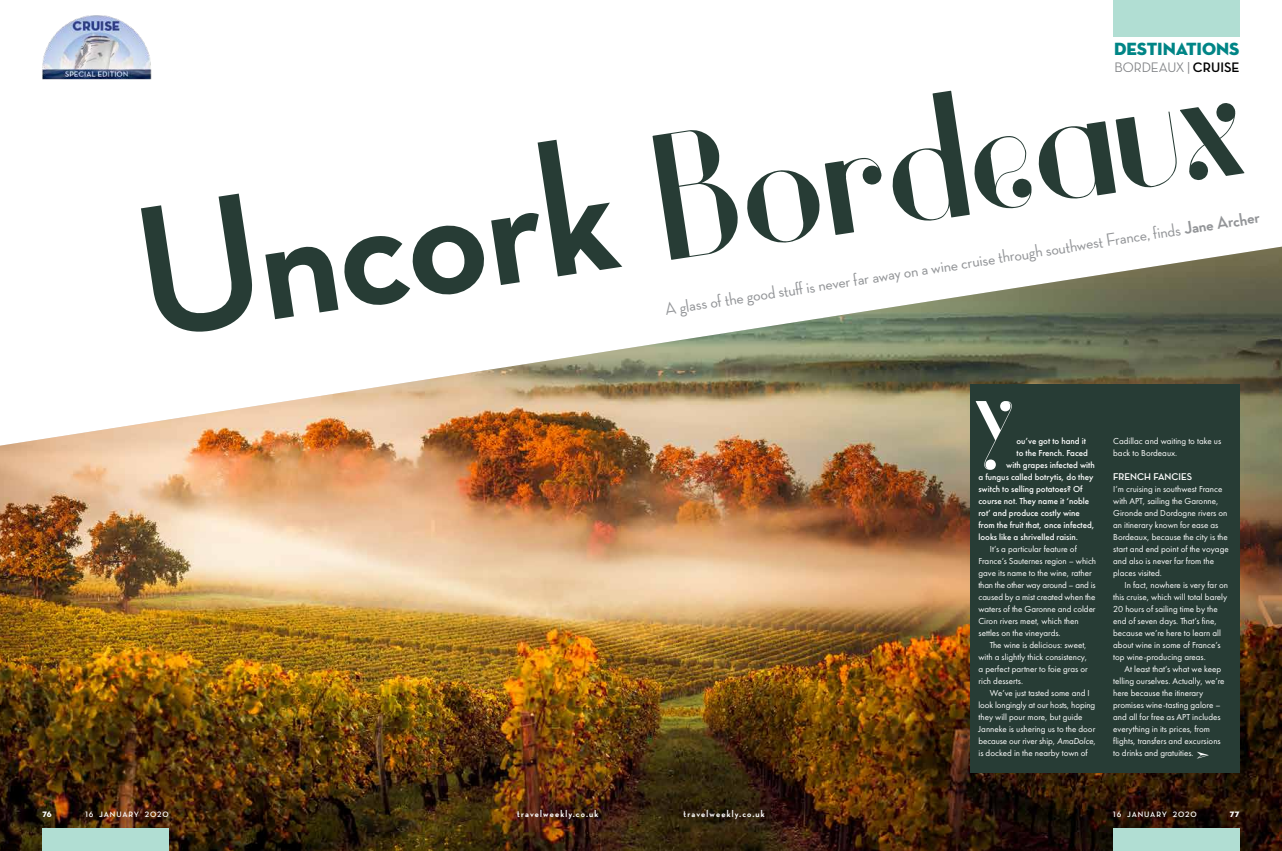
<style>
.page{position:relative;width:1282px;height:851px;background:#fff}
.page>*{position:absolute;margin:0;border:0;box-sizing:border-box;transform-origin:0 0}
.t1{font:700 170.5px "Vanity";color:#273c35}
.t2{font:700 93.8px "Vanity";color:#fff}
.t3{font:500 18px "Neutra Disp";color:#939598}
.t4{font:18px "Neutra Disp Titling";letter-spacing:-.005em;color:#008586}
.t5{font:500 14px "Neutra Disp";color:#808285}
.t6{font:700 10px "Neutra Disp";letter-spacing:.11em;color:#fff}
.t7{font:700 10px "Neutra Disp";color:#fff}
.t8{font:9px/12px "Futura New";color:#fff}
.t9{font:500 9px "Futura New";color:#fff}
.t10{font:700 8px "Neutra Disp";letter-spacing:.12em;color:#fff}
.t11{font:8px "Neutra Disp Titling";color:#fff}
.s1{font-weight:700;color:#000}
.s2{font-family:"Neutra Disp";font-size:190.5px}
.s3{font-weight:700}
.s4{font-style:italic}
</style>
<div class="page">
<img style="left:0;top:246px;width:1281px;height:604px">
<div style="left:969px;top:384px;width:270px;height:388px;background:#273c35"></div>
<div style="left:1113px;top:828px;width:126px;height:22px;background:#b1ded3"></div>
<div style="left:43px;top:828px;width:126px;height:22px;background:#b1ded3"></div>
<div style="left:1113px;top:0;width:126px;height:36px;background:#b1ded3"></div>
<img style="left:42px;top:15px;width:109px;height:65px">
<h3 class="t4" style="left:1114px;top:38px;width:127px">DESTINATIONS</h3>
<h3 class="t5" style="left:1114px;top:60px;width:126px">BORDEAUX | <span class="s1">CRUISE</span></h3>
<h1 class="t1" style="left:125px;top:197px;width:1116px;rotate:-9deg"><span class="s2">Uncork</span> Bordeaux</h1>
<h3 class="t3" style="left:663px;top:300px;width:603px;rotate:-9deg">A glass of the good stuff is never far away on a wine cruise through southwest France, finds <span class="s3">Jane Archer</span></h3>
<h2 class="t2" style="left:972px;top:358px;width:43px">y</h2>
<p class="t9" style="left:1016px;top:436px;width:71px">ou’ve got to hand it</p>
<p class="t9" style="left:1016px;top:448px;width:73px">to the French. Faced</p>
<p class="t9" style="left:1006px;top:460px;width:90px">with grapes infected with</p>
<p class="t9" style="left:978px;top:472px;width:116px">a fungus called botrytis, do they</p>
<p class="t9" style="left:978px;top:484px;width:106px">switch to selling potatoes? Of</p>
<p class="t9" style="left:978px;top:496px;width:112px">course not. They name it ‘noble</p>
<p class="t9" style="left:978px;top:507px;width:103px">rot’ and produce costly wine</p>
<p class="t9" style="left:978px;top:519px;width:118px">from the fruit that, once infected,</p>
<p class="t9" style="left:978px;top:531px;width:101px">looks like a shrivelled raisin.</p>
<p class="t8" style="left:978px;top:543px;width:119px;text-indent:11px">It’s a particular feature of<br>France’s Sauternes region – which gave its name to the wine, rather than the other way around – and is caused by a mist created when the waters of the Garonne and colder<br>Ciron rivers meet, which then settles on the vineyards.</p>
<p class="t8" style="left:978px;top:639px;width:111px;text-align:justify;text-indent:11px">The wine is delicious: sweet, with a slightly thick consistency, a perfect partner to foie gras or rich desserts.</p>
<p class="t8" style="left:978px;top:687px;width:119px;text-indent:11px">We’ve just tasted some and I look longingly at our hosts, hoping they will pour more, but guide<br>Janneke is ushering us to the door because our river ship, <span class="s4">AmaDolce</span>, is docked in the nearby town of</p>
<p class="t8" style="left:1113px;top:435px;width:110px">Cadillac and waiting to take us back to Bordeaux.</p>
<p class="t7" style="left:1113px;top:471px;width:80px">FRENCH FANCIES</p>
<p class="t8" style="left:1113px;top:483px;width:117px">I’m cruising in southwest France with APT, sailing the Garonne,<br>Gironde and Dordogne rivers on an itinerary known for ease as<br>Bordeaux, because the city is the start and end point of the voyage and also is never far from the places visited.</p>
<p class="t8" style="left:1113px;top:579px;width:116px;text-indent:11px">In fact, nowhere is very far on this cruise, which will total barely<br>20 hours of sailing time by the end of seven days. That’s fine, because we’re here to learn all about wine in some of France’s top wine-producing areas.</p>
<p class="t8" style="left:1113px;top:663px;width:113px;text-indent:11px">At least that’s what we keep telling ourselves. Actually, we’re here because the itinerary promises wine-tasting galore – and all for free as APT includes everything in its prices, from flights, transfers and excursions to drinks and gratuities.</p>
<p class="t11" style="left:43px;top:808px;width:11px">76</p>
<p class="t10" style="left:85px;top:809px;width:85px">16 JANUARY 2020</p>
<p class="t6" style="left:517px;top:807px;width:83px">travelweekly.co.uk</p>
<p class="t6" style="left:683px;top:807px;width:83px">travelweekly.co.uk</p>
<p class="t10" style="left:1113px;top:809px;width:85px">16 JANUARY 2020</p>
<p class="t11" style="left:1229px;top:808px;width:11px">77</p>
</div>
